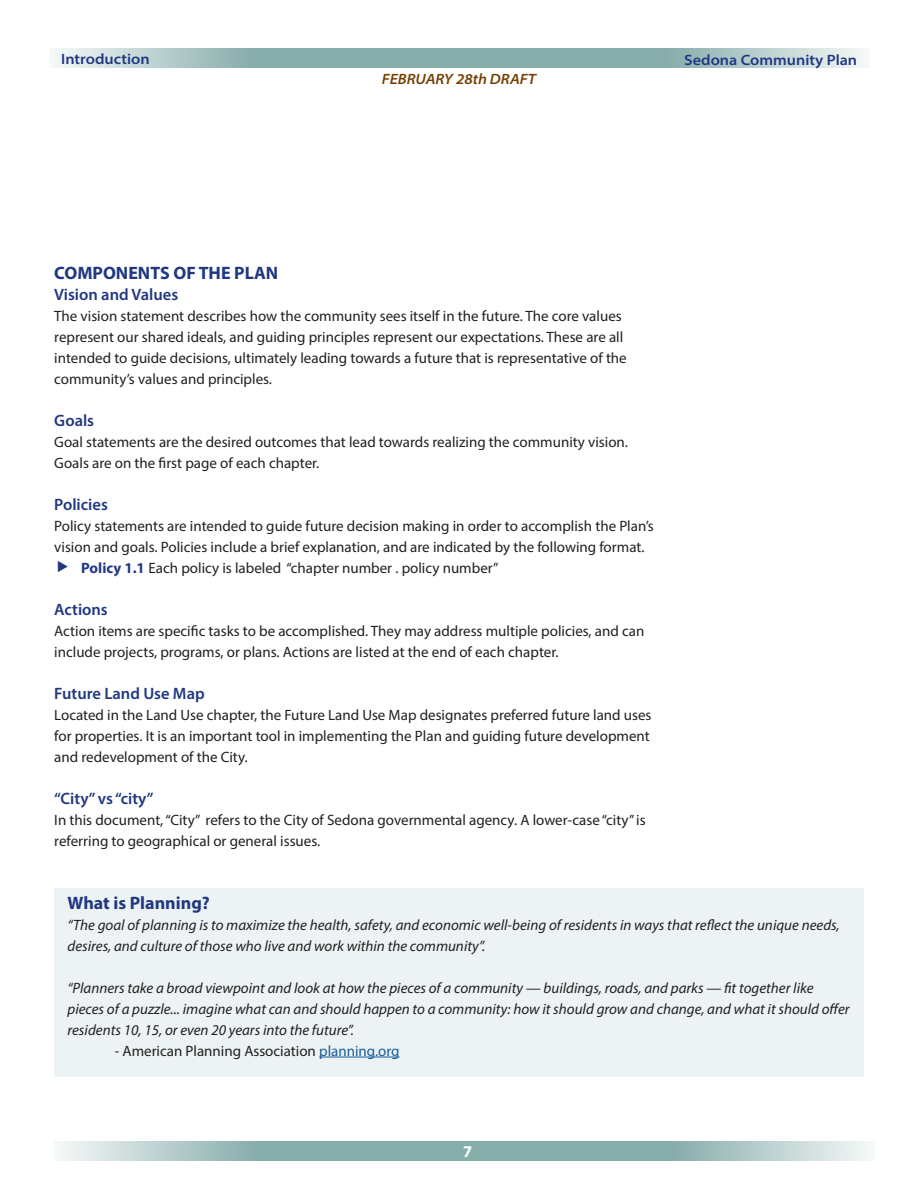
<style>
.page{position:relative;width:918px;height:1188px;background:#fff}
.page>*{position:absolute;margin:0;border:0;box-sizing:border-box;transform-origin:0 0}
.Text_block{font:700 18px "Myriad Pro";color:#203882}
.Side_Box_Text{font:700 18px "Myriad Pro";color:#203882}
.Text_block-2{font:600 16.5px "Myriad Pro";color:#203882}
.Bulleted_List{font:600 16.5px "Myriad Pro";color:#203882}
.t1{font:700 16.5px "Myriad Pro";color:#fff}
.Bulleted_List-2{font:15px/21px "Myriad Pro";color:#231f20}
.Side_Box_Text-2{font:italic 15px/21px "Myriad Pro";color:#231f20}
.Text_block-3{font:15px/21px "Myriad Pro";color:#231f20}
.Side_Box_Text-3{font:15px "Myriad Pro";color:#231f20}
.t2{font:600 semi-expanded 15px "Myriad Pro";color:#203882}
.t3{font:italic 600 semi-expanded 15px "Myriad Pro";color:#734102}
.s1{font-weight:700;color:#203882}
.s2{color:#175d9e}
</style>
<div class="page">
<svg style="left:54px;top:48px;width:811px;height:20px;fill:#87adab"></svg>
<svg style="left:59px;top:1141px;width:811px;height:20px;fill:#87adab"></svg>
<div style="left:54px;top:888px;width:810px;height:189px;background:#edf3f4"></div>
<hr style="left:319px;top:1057px;width:81px;height:1px;background:#175d9e">
<p class="t2" style="left:61px;top:49px;width:90px">Introduction</p>
<p class="t2" style="left:684px;top:51px;width:174px">Sedona Community Plan</p>
<p class="t3" style="left:382px;top:69px;width:156px">FEBRUARY 28th DRAFT</p>
<p class="Text_block" style="left:54px;top:261px;width:226px">COMPONENTS OF THE PLAN</p>
<p class="Text_block-2" style="left:54px;top:283px;width:125px">Vision and Values</p>
<p class="Bulleted_List-2" style="left:54px;top:305px;width:574px">The vision statement describes how the community sees itself in the future. The core values represent our shared ideals, and guiding principles represent our expectations. These are all intended to guide decisions, ultimately leading towards a future that is representative of the community’s values and principles.</p>
<p class="Text_block-2" style="left:54px;top:409px;width:41px">Goals</p>
<p class="Bulleted_List-2" style="left:54px;top:431px;width:575px">Goal statements are the desired outcomes that lead towards realizing the community vision.<br>Goals are on the first page of each chapter.</p>
<p class="Text_block-2" style="left:54px;top:493px;width:55px">Policies</p>
<p class="Text_block-3" style="left:54px;top:515px;width:601px">Policy statements are intended to guide future decision making in order to accomplish the Plan’s vision and goals. Policies include a brief explanation, and are indicated by the following format.</p>
<p class="Bulleted_List-2" style="left:81px;top:557px;width:419px"><span class="s1">Policy 1.1</span> Each policy is labeled “chapter number . policy number”</p>
<p class="Text_block-2" style="left:54px;top:598px;width:55px">Actions</p>
<p class="Bulleted_List-2" style="left:54px;top:620px;width:592px">Action items are specific tasks to be accomplished. They may address multiple policies, and can include projects, programs, or plans. Actions are listed at the end of each chapter.</p>
<p class="Bulleted_List" style="left:54px;top:682px;width:152px">Future Land Use Map</p>
<p class="Bulleted_List-2" style="left:54px;top:704px;width:599px;text-align:justify">Located in the Land Use chapter, the Future Land Use Map designates preferred future land uses for properties. It is an important tool in implementing the Plan and guiding future development and redevelopment of the City.</p>
<p class="Bulleted_List" style="left:54px;top:787px;width:101px">“City” vs “city”</p>
<p class="Bulleted_List-2" style="left:54px;top:809px;width:593px">In this document, “City” refers to the City of Sedona governmental agency. A lower-case “city” is referring to geographical or general issues.</p>
<p class="Side_Box_Text" style="left:68px;top:891px;width:144px">What is Planning?</p>
<p class="Side_Box_Text-2" style="left:68px;top:914px;width:774px">“The goal of planning is to maximize the health, safety, and economic well-being of residents in ways that reflect the unique needs, desires, and culture of those who live and work within the community”.</p>
<p class="Side_Box_Text-2" style="left:68px;top:977px;width:784px">“Planners take a broad viewpoint and look at how the pieces of a community — buildings, roads, and parks — fit together like pieces of a puzzle... imagine what can and should happen to a community: how it should grow and change, and what it should offer residents 10, 15, or even 20 years into the future”.</p>
<p class="Side_Box_Text-3" style="left:115px;top:1041px;width:286px">- American Planning Association <span class="s2">planning.org</span></p>
<p class="t1" style="left:458px;top:1140px;width:11px">7</p>
<p class="t1" style="left:463px;top:1140px;width:11px">7</p>
</div>
